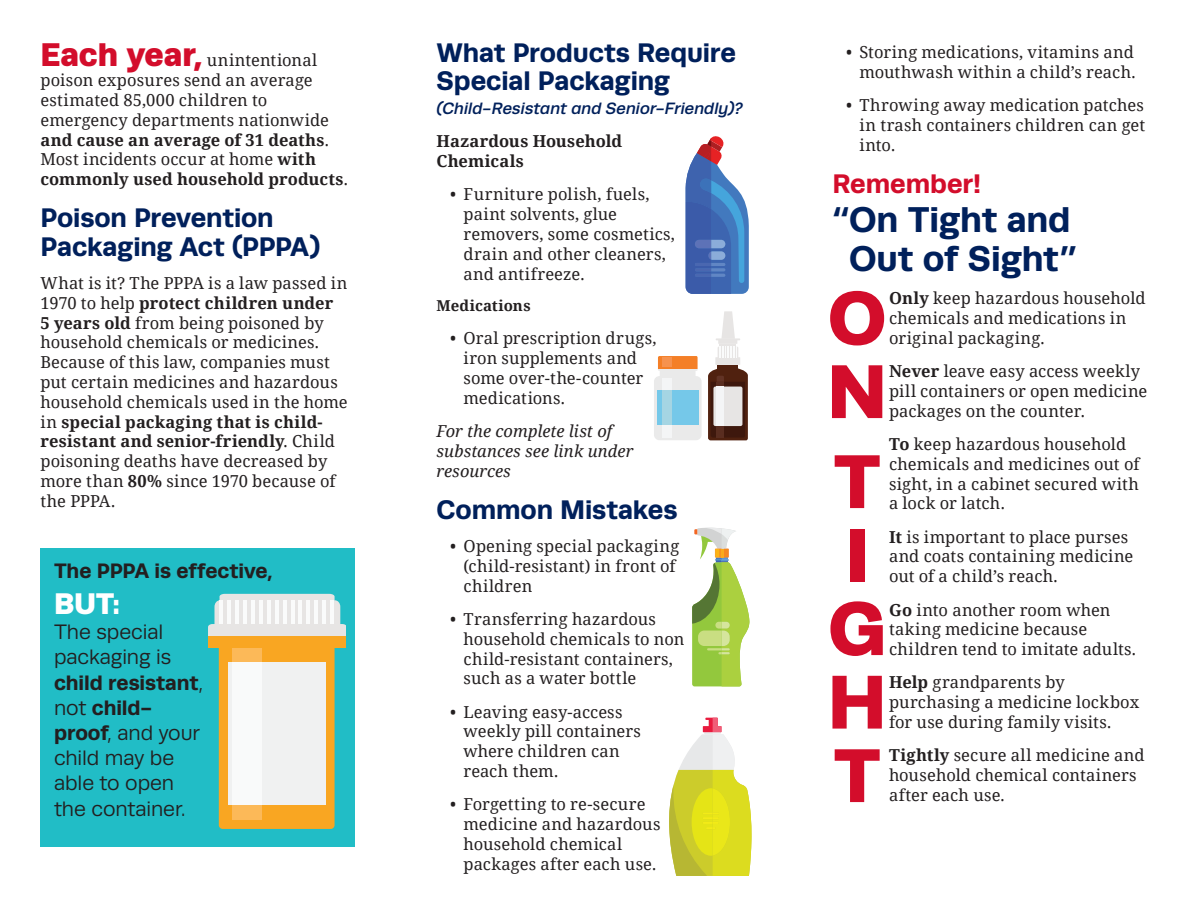
<style>
.page{position:relative;width:1188px;height:918px;background:#fff}
.page>*{position:absolute;margin:0;border:0;box-sizing:border-box;transform-origin:0 0}
.t1{font:900 76.5px "Runda";color:#d30d2b}
.t2{font:700 36px/39px "Runda";letter-spacing:-.01em;color:#00205b;text-align:center}
.t3{font:900 30px "Runda";color:#fff}
.t4{font:700 27px/28.5px "Runda";letter-spacing:-.005em;color:#00205b}
.t5{font:700 27px "Runda";letter-spacing:-.005em;color:#d30d2b}
.t6{font:21px/25.2px "Runda";letter-spacing:-.005em;color:#231f20}
.t7{font:700 21px "Runda";letter-spacing:-.005em;color:#231f20}
.t8{font:16.5px/19.8px "Noto Serif";letter-spacing:.005em;color:#231f20}
.t9{font:italic 16.5px/19.8px "Noto Serif";color:#231f20}
.t10{font:italic 500 16.5px "Runda";color:#00205b}
.t11{font:700 16.5px/19.8px "Noto Serif";letter-spacing:.005em;color:#231f20}
.t12{font:700 15px "Noto Serif";letter-spacing:.005em;color:#231f20}
.s1{font-family:"Runda";font-weight:900;font-size:33px;color:#d30d2b}
.s2{font-weight:700}
</style>
<div class="page">
<div style="left:40px;top:548px;width:316px;height:298px;background:#21bdc6"></div>
<div style="left:219px;top:636px;width:116px;height:193px;background:#f9a622;border-radius:4px"></div>
<svg style="left:208px;top:594px;width:138px;height:42px;background:#d3e1e1"></svg>
<div style="left:208px;top:636px;width:138px;height:12px;background:#f9a622"></div>
<div style="left:232px;top:648px;width:30px;height:172px;background:#fcb958"></div>
<div style="left:228px;top:662px;width:98px;height:143px;background:#f0f1f1"></div>
<div style="left:232px;top:662px;width:30px;height:143px;background:#f9fafa"></div>
<hr style="left:220px;top:600px;width:3px;height:24px;background:#fafbfb">
<hr style="left:227px;top:600px;width:4px;height:24px;background:#fafbfb">
<hr style="left:235px;top:600px;width:4px;height:24px;background:#fafbfb">
<hr style="left:243px;top:600px;width:4px;height:24px;background:#fafbfb">
<hr style="left:251px;top:600px;width:4px;height:24px;background:#fafbfb">
<hr style="left:259px;top:600px;width:4px;height:24px;background:#fafbfb">
<hr style="left:267px;top:600px;width:4px;height:24px;background:#fafbfb">
<hr style="left:275px;top:600px;width:3px;height:24px;background:#fafbfb">
<hr style="left:283px;top:600px;width:3px;height:24px;background:#fafbfb">
<hr style="left:291px;top:600px;width:3px;height:24px;background:#fafbfb">
<hr style="left:299px;top:600px;width:3px;height:24px;background:#fafbfb">
<hr style="left:307px;top:600px;width:3px;height:24px;background:#fafbfb">
<hr style="left:314px;top:600px;width:4px;height:24px;background:#fafbfb">
<hr style="left:322px;top:600px;width:4px;height:24px;background:#fafbfb">
<hr style="left:330px;top:600px;width:4px;height:24px;background:#fafbfb">
<svg style="left:686px;top:136px;width:63px;height:158px"></svg>
<div style="left:718px;top:365px;width:20px;height:6px;background:#50210f"></div>
<div style="left:715px;top:357px;width:25px;height:8px;background:#e7e5e4"></div>
<div style="left:718px;top:346px;width:20px;height:14px;background:#e7e5e4;border-radius:2px"></div>
<svg style="left:708px;top:367px;width:40px;height:73px;background:#83675d"></svg>
<div style="left:717px;top:387px;width:7px;height:39px;background:#f4f5f6"></div>
<svg style="left:718px;top:311px;width:19px;height:47px"></svg>
<hr style="left:716px;top:338px;width:24px;height:2px;background:#e7e5e4">
<div style="left:654px;top:376px;width:48px;height:64px;background:#eaeaea;border-radius:5px"></div>
<div style="left:657px;top:390px;width:5px;height:35px;background:#75c8e9"></div>
<div style="left:672px;top:390px;width:26px;height:35px;background:#75c8e9"></div>
<div style="left:662px;top:425px;width:10px;height:13px;background:#f4f5f6"></div>
<div style="left:662px;top:378px;width:10px;height:12px;background:#f4f5f6"></div>
<div style="left:662px;top:390px;width:10px;height:35px;background:#a5d5e3"></div>
<svg style="left:658px;top:356px;width:40px;height:20px"></svg>
<svg style="left:692px;top:528px;width:58px;height:158px"></svg>
<svg style="left:669px;top:718px;width:83px;height:158px"></svg>
<p class="t8" style="left:40px;top:50px;width:309px"><span class="s1">Each year,</span> unintentional poison exposures send an average estimated 85,000 children to emergency departments nationwide <span class="s2">and cause an average of 31 deaths</span>.<br>Most incidents occur at home <span class="s2">with commonly used household products</span>.</p>
<p class="t4" style="left:40px;top:203px;width:281px">Poison Prevention<br>Packaging Act (PPPA)</p>
<p class="t8" style="left:40px;top:272px;width:309px">What is it? The PPPA is a law passed in 1970 to help <span class="s2">protect children under<br>5 years old</span> from being poisoned by household chemicals or medicines.<br>Because of this law, companies must put certain medicines and hazardous household chemicals used in the home in <span class="s2">special packaging that is child&shy;resistant and senior-friendly</span>. Child poisoning deaths have decreased by more than <span class="s2">80%</span> since 1970 because of the PPPA.</p>
<p class="t7" style="left:54px;top:558px;width:220px">The PPPA is effective,</p>
<p class="t3" style="left:54px;top:585px;width:68px">BUT:</p>
<p class="t6" style="left:54px;top:620px;width:151px">The special packaging is <span class="s2">child resistant</span>, not <span class="s2">child&shy;proof</span>, and your child may be able to open the container.</p>
<p class="t4" style="left:436px;top:38px;width:301px">What Products Require<br>Special Packaging</p>
<p class="t10" style="left:436px;top:99px;width:308px">(Child-Resistant and Senior-Friendly)?</p>
<p class="t11" style="left:436px;top:131px;width:187px">Hazardous Household<br>Chemicals</p>
<p class="t8" style="left:464px;top:184px;width:213px;text-indent:-14px">• Furniture polish, fuels, paint solvents, glue removers, some cosmetics, drain and other cleaners, and antifreeze.</p>
<p class="t12" style="left:436px;top:295px;width:96px">Medications</p>
<p class="t8" style="left:464px;top:328px;width:195px;text-indent:-14px">• Oral prescription drugs, iron supplements and some over-the-counter medications.</p>
<p class="t9" style="left:436px;top:421px;width:199px">For the complete list of substances see link under resources</p>
<p class="t4" style="left:436px;top:495px;width:243px">Common Mistakes</p>
<p class="t8" style="left:464px;top:536px;width:217px;text-indent:-14px">• Opening special packaging (child-resistant) in front of children</p>
<p class="t8" style="left:464px;top:608px;width:222px;text-indent:-14px">• Transferring hazardous household chemicals to non child-resistant containers, such as a water bottle</p>
<p class="t8" style="left:464px;top:701px;width:179px;text-indent:-14px">• Leaving easy-access weekly pill containers where children can reach them.</p>
<p class="t8" style="left:464px;top:794px;width:199px;text-indent:-14px">• Forgetting to re-secure medicine and hazardous household chemical packages after each use.</p>
<p class="t8" style="left:846px;top:42px;width:291px;text-align:right">• Storing medications, vitamins and mouthwash within a child’s reach.</p>
<p class="t8" style="left:860px;top:95px;width:287px;text-align:justify;text-indent:-14px">• Throwing away medication patches in trash containers children can get into.</p>
<p class="t5" style="left:832px;top:167px;width:150px">Remember!</p>
<p class="t2" style="left:832px;top:199px;width:245px">“On Tight and<br>Out of Sight”</p>
<p class="t8" style="left:889px;top:288px;width:258px"><span class="s2">Only</span> keep hazardous household chemicals and medications in original packaging.</p>
<p class="t8" style="left:889px;top:361px;width:260px"><span class="s2">Never</span> leave easy access weekly pill containers or open medicine packages on the counter.</p>
<p class="t8" style="left:889px;top:433px;width:252px"><span class="s2">To</span> keep hazardous household chemicals and medicines out of sight, in a cabinet secured with a lock or latch.</p>
<p class="t8" style="left:889px;top:526px;width:246px"><span class="s2">It</span> is important to place purses and coats containing medicine out of a child’s reach.</p>
<p class="t8" style="left:889px;top:599px;width:249px"><span class="s2">Go</span> into another room when taking medicine because children tend to imitate adults.</p>
<p class="t8" style="left:889px;top:672px;width:252px"><span class="s2">Help</span> grandparents by purchasing a medicine lockbox for use during family visits.</p>
<p class="t8" style="left:889px;top:745px;width:257px"><span class="s2">Tightly</span> secure all medicine and household chemical containers after each use.</p>
<p class="t1" style="left:828px;top:272px;width:60px">O</p>
<p class="t1" style="left:827px;top:345px;width:62px">N</p>
<p class="t1" style="left:833px;top:435px;width:49px">T</p>
<p class="t1" style="left:845px;top:509px;width:25px">I</p>
<p class="t1" style="left:828px;top:582px;width:59px">G</p>
<p class="t1" style="left:828px;top:656px;width:61px">H</p>
<p class="t1" style="left:833px;top:729px;width:49px">T</p>
</div>
